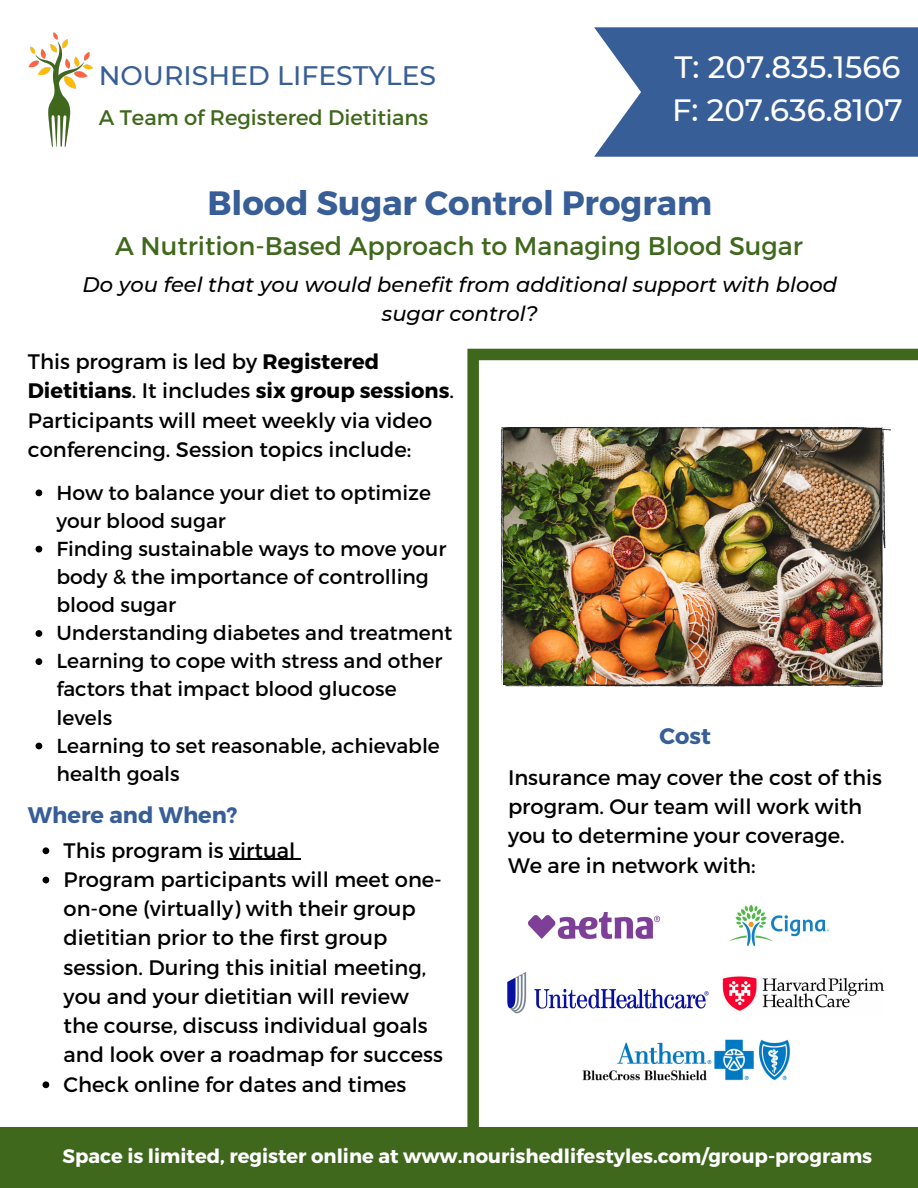
<style>
.page{position:relative;width:918px;height:1188px;background:#fff}
.page>*{position:absolute;margin:0;border:0;box-sizing:border-box;transform-origin:0 0}
.t1{font:700 33.75px "Montserrat";color:#375e97}
.t2{font:500 30.75px "Montserrat";color:#fff}
.t3{font:500 26.7px "Montserrat";color:#375e97}
.t4{font:25.5px "Montserrat";color:#3f681c}
.t5{font:700 22.5px "Montserrat";color:#375e97}
.t6{font:21px/29.2px "Montserrat";color:#000}
.t7{font:italic 500 21px/29.2px "Montserrat";color:#000;text-align:center}
.t8{font:21px "Montserrat";color:#3f681c}
.t9{font:20.25px/28.2px "Montserrat";color:#000}
.t10{font:700 19.5px "Montserrat";color:#fff}
.s1{font-weight:700}
</style>
<div class="page">
<svg style="left:594px;top:27px;width:324px;height:130px;background:#466a9f"></svg>
<img style="left:28px;top:32px;width:65px;height:115px">
<svg style="left:467px;top:349px;width:451px;height:778px"></svg>
<div style="left:0;top:1127px;width:918px;height:61px;background:#3f681c"></div>
<img style="left:529px;top:913px;width:130px;height:26px">
<img style="left:726px;top:901px;width:107px;height:49px">
<img style="left:576px;top:1031px;width:218px;height:58px">
<img style="left:505px;top:970px;width:206px;height:47px">
<img style="left:719px;top:970px;width:169px;height:45px">
<img style="left:502px;top:427px;width:389px;height:259px">
<svg style="left:36px;top:489px;width:6px;height:7px"></svg>
<svg style="left:36px;top:546px;width:6px;height:6px"></svg>
<svg style="left:36px;top:630px;width:6px;height:7px"></svg>
<svg style="left:36px;top:658px;width:6px;height:7px"></svg>
<svg style="left:36px;top:743px;width:6px;height:6px"></svg>
<svg style="left:43px;top:847px;width:6px;height:7px"></svg>
<hr style="left:229px;top:859px;width:66px;height:1px;background:#000">
<svg style="left:43px;top:877px;width:6px;height:6px"></svg>
<svg style="left:43px;top:1081px;width:6px;height:7px"></svg>
<p class="t3" style="left:99px;top:60px;width:339px">NOURISHED LIFESTYLES</p>
<p class="t8" style="left:99px;top:104px;width:331px">A Team of Registered Dietitians</p>
<p class="t2" style="left:675px;top:49px;width:227px">T: 207.835.1566</p>
<p class="t2" style="left:672px;top:91px;width:232px">F: 207.636.8107</p>
<p class="t1" style="left:207px;top:181px;width:506px">Blood Sugar Control Program</p>
<p class="t4" style="left:115px;top:230px;width:689px">A Nutrition-Based Approach to Managing Blood Sugar</p>
<p class="t7" style="left:82px;top:270px;width:756px">Do you feel that you would benefit from additional support with blood sugar control?</p>
<p class="t6" style="left:28px;top:346px;width:428px">This program is led by <span class="s1">Registered Dietitians</span>. It includes <span class="s1">six group sessions</span>.<br>Participants will meet weekly via video conferencing. Session topics include:</p>
<p class="t9" style="left:56px;top:477px;width:376px">How to balance your diet to optimize your blood sugar</p>
<p class="t9" style="left:56px;top:534px;width:391px">Finding sustainable ways to move your body &amp; the importance of controlling blood sugar</p>
<p class="t9" style="left:56px;top:618px;width:398px">Understanding diabetes and treatment</p>
<p class="t9" style="left:56px;top:646px;width:387px">Learning to cope with stress and other factors that impact blood glucose levels</p>
<p class="t9" style="left:56px;top:730px;width:385px">Learning to set reasonable, achievable health goals</p>
<p class="t5" style="left:28px;top:800px;width:211px">Where and When?</p>
<p class="t6" style="left:64px;top:834px;width:233px">This program is virtual</p>
<p class="t6" style="left:64px;top:864px;width:381px">Program participants will meet one&shy;on-one (virtually) with their group dietitian prior to the first group session. During this initial meeting, you and your dietitian will review the course, discuss individual goals and look over a roadmap for success</p>
<p class="t6" style="left:64px;top:1068px;width:344px">Check online for dates and times</p>
<p class="t5" style="left:660px;top:721px;width:53px">Cost</p>
<p class="t6" style="left:508px;top:762px;width:375px">Insurance may cover the cost of this program. Our team will work with you to determine your coverage.<br>We are in network with:</p>
<p class="t10" style="left:63px;top:1144px;width:811px">Space is limited, register online at www.nourishedlifestyles.com/group-programs</p>
</div>
